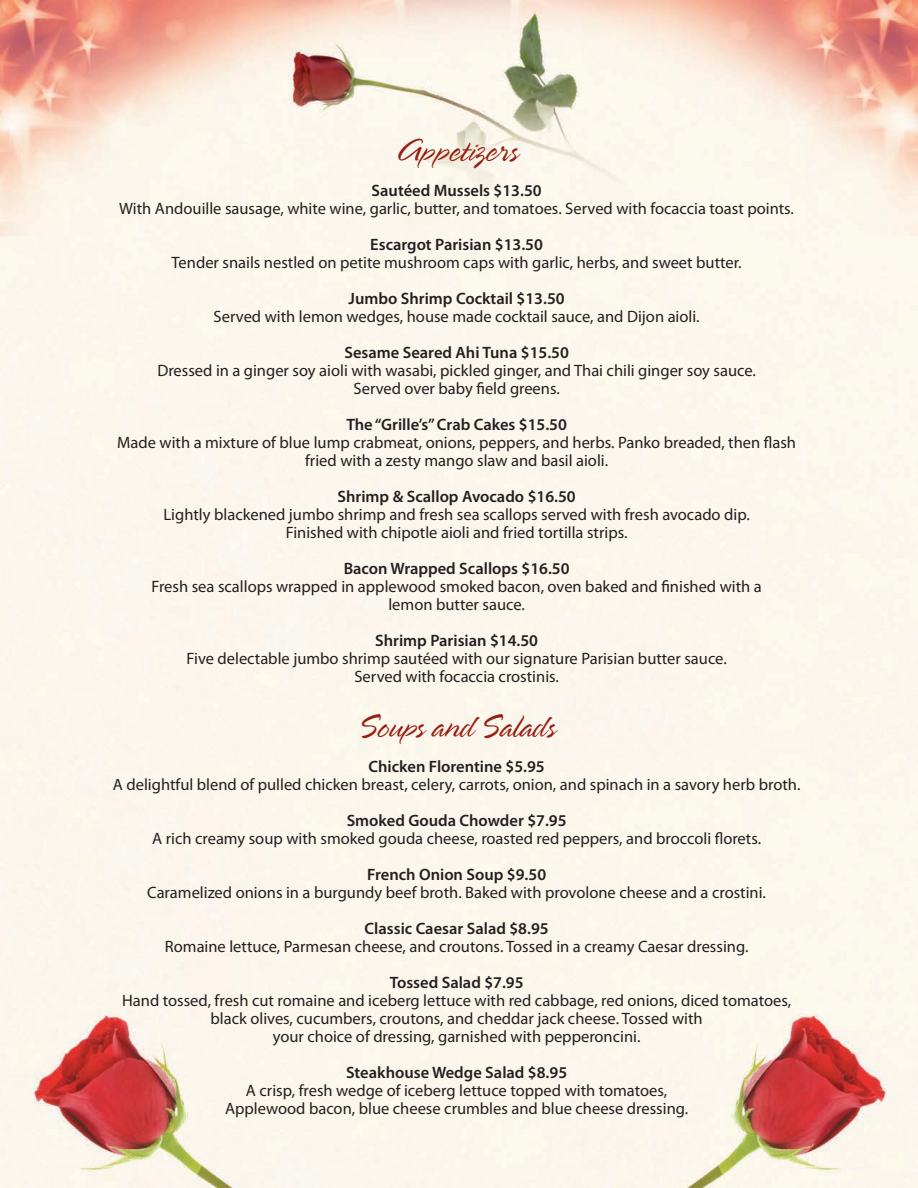
<style>
.page{position:relative;width:918px;height:1188px;background:#fff}
.page>*{position:absolute;margin:0;border:0;box-sizing:border-box;transform-origin:0 0}
.t1{font:300 36px "Spring LP";color:#972112}
.t2{font:16.5px/18px "Myriad Pro";color:#231f20;text-align:center}
.t3{font:600 16.5px "Myriad Pro";color:#231f20}
</style>
<div class="page">
<img style="left:0;top:0;width:918px;height:1188px">
<p class="t1" style="left:395px;top:133px;width:124px">Appetizers</p>
<p class="t3" style="left:372px;top:182px;width:172px">Sautéed Mussels $13.50</p>
<p class="t2" style="left:119px;top:200px;width:676px">With Andouille sausage, white wine, garlic, butter, and tomatoes. Served with focaccia toast points.</p>
<p class="t3" style="left:370px;top:236px;width:174px">Escargot Parisian $13.50</p>
<p class="t2" style="left:172px;top:254px;width:572px">Tender snails nestled on petite mushroom caps with garlic, herbs, and sweet butter.</p>
<p class="t3" style="left:349px;top:290px;width:218px">Jumbo Shrimp Cocktail $13.50</p>
<p class="t2" style="left:214px;top:308px;width:488px">Served with lemon wedges, house made cocktail sauce, and Dijon aioli.</p>
<p class="t3" style="left:344px;top:344px;width:226px">Sesame Seared Ahi Tuna $15.50</p>
<p class="t2" style="left:157px;top:362px;width:600px">Dressed in a ginger soy aioli with wasabi, pickled ginger, and Thai chili ginger soy sauce.</p>
<p class="t2" style="left:354px;top:380px;width:208px">Served over baby field greens.</p>
<p class="t3" style="left:346px;top:416px;width:222px">The “Grille’s” Crab Cakes $15.50</p>
<p class="t2" style="left:117px;top:434px;width:680px">Made with a mixture of blue lump crabmeat, onions, peppers, and herbs. Panko breaded, then flash fried with a zesty mango slaw and basil aioli.</p>
<p class="t3" style="left:338px;top:488px;width:240px">Shrimp &amp; Scallop Avocado $16.50</p>
<p class="t2" style="left:164px;top:506px;width:588px">Lightly blackened jumbo shrimp and fresh sea scallops served with fresh avocado dip.</p>
<p class="t2" style="left:286px;top:524px;width:343px">Finished with chipotle aioli and fried tortilla strips.</p>
<p class="t3" style="left:344px;top:560px;width:227px">Bacon Wrapped Scallops $16.50</p>
<p class="t2" style="left:151px;top:578px;width:612px">Fresh sea scallops wrapped in applewood smoked bacon, oven baked and finished with a</p>
<p class="t2" style="left:388px;top:596px;width:138px">lemon butter sauce.</p>
<p class="t3" style="left:375px;top:632px;width:164px">Shrimp Parisian $14.50</p>
<p class="t2" style="left:187px;top:650px;width:542px">Five delectable jumbo shrimp sautéed with our signature Parisian butter sauce.</p>
<p class="t2" style="left:354px;top:668px;width:206px">Served with focaccia crostinis.</p>
<p class="t1" style="left:358px;top:709px;width:199px">Soups and Salads</p>
<p class="t3" style="left:368px;top:758px;width:178px">Chicken Florentine $5.95</p>
<p class="t2" style="left:113px;top:776px;width:689px">A delightful blend of pulled chicken breast, celery, carrots, onion, and spinach in a savory herb broth.</p>
<p class="t3" style="left:347px;top:812px;width:221px">Smoked Gouda Chowder $7.95</p>
<p class="t2" style="left:152px;top:830px;width:610px">A rich creamy soup with smoked gouda cheese, roasted red peppers, and broccoli florets.</p>
<p class="t3" style="left:367px;top:866px;width:181px">French Onion Soup $9.50</p>
<p class="t2" style="left:147px;top:884px;width:620px">Caramelized onions in a burgundy beef broth. Baked with provolone cheese and a crostini.</p>
<p class="t3" style="left:365px;top:920px;width:186px">Classic Caesar Salad $8.95</p>
<p class="t2" style="left:165px;top:938px;width:585px">Romaine lettuce, Parmesan cheese, and croutons. Tossed in a creamy Caesar dressing.</p>
<p class="t3" style="left:390px;top:974px;width:135px">Tossed Salad $7.95</p>
<p class="t2" style="left:122px;top:992px;width:671px">Hand tossed, fresh cut romaine and iceberg lettuce with red cabbage, red onions, diced tomatoes, black olives, cucumbers, croutons, and cheddar jack cheese. Tossed with</p>
<p class="t2" style="left:273px;top:1028px;width:369px">your choice of dressing, garnished with pepperoncini.</p>
<p class="t3" style="left:346px;top:1064px;width:223px">Steakhouse Wedge Salad $8.95</p>
<p class="t2" style="left:246px;top:1082px;width:423px">A crisp, fresh wedge of iceberg lettuce topped with tomatoes,</p>
<p class="t2" style="left:225px;top:1100px;width:465px">Applewood bacon, blue cheese crumbles and blue cheese dressing.</p>
</div>
